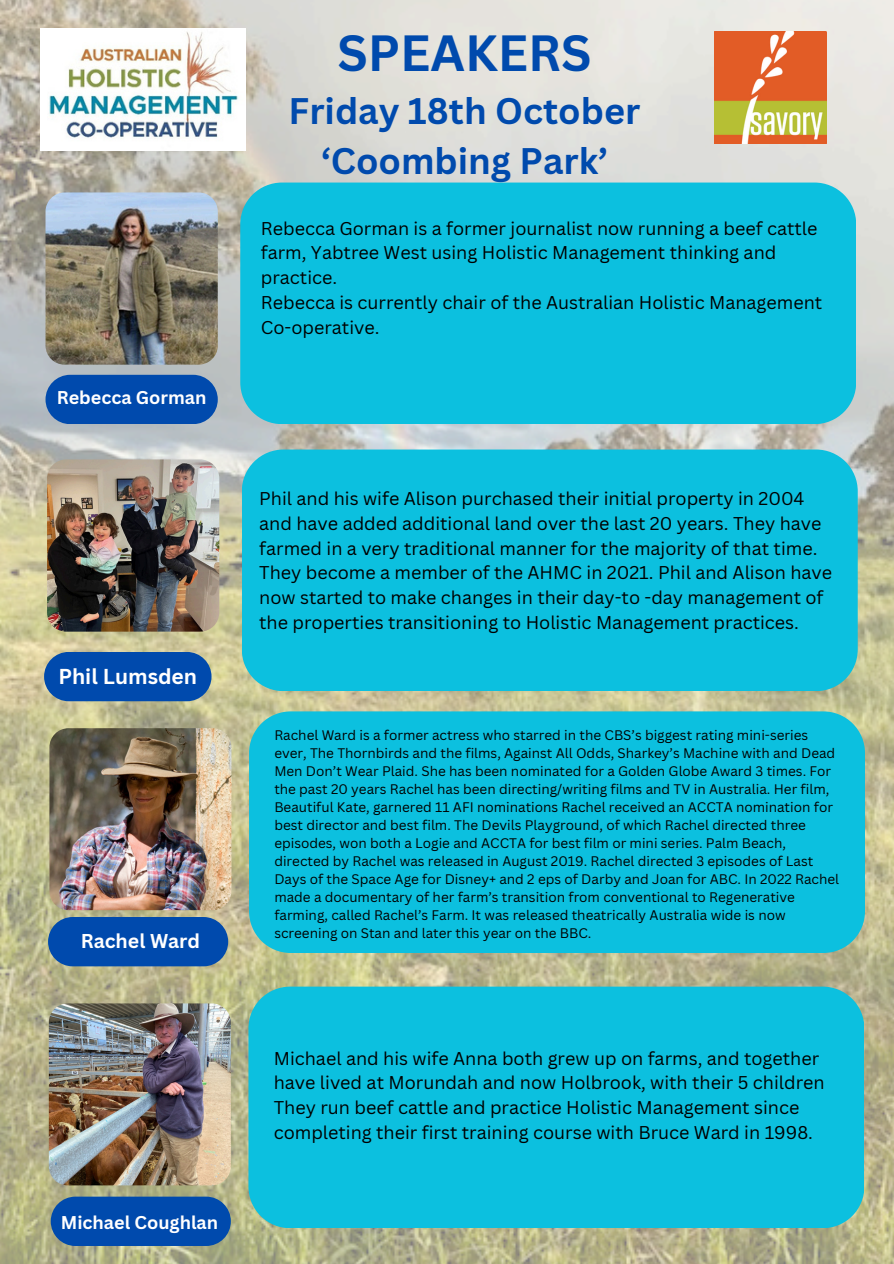
<style>
.page{position:relative;width:894px;height:1264px;background:#fff}
.page>*{position:absolute;margin:0;border:0;box-sizing:border-box;transform-origin:0 0}
.t1{font:700 49.5px "Canva Sans";color:#004aad}
.t2{font:700 36px/49.5px "Canva Sans";color:#004aad;text-align:center}
.t3{font:700 21px "Canva Sans";color:#fff}
.t4{font:700 19.5px "Canva Sans";color:#fff}
.t5{font:18px/24.8px "Canva Sans";color:#000}
.t6{font:700 18px "Canva Sans";color:#fff}
.t7{font:13.5px/18px "Canva Sans";color:#000}
</style>
<div class="page">
<img style="left:0;top:0;width:893px;height:1263px">
<div style="left:240px;top:182px;width:615px;height:242px;background:#0cc0df"></div>
<div style="left:45px;top:375px;width:173px;height:49px;background:#004aad;border-radius:25px"></div>
<img style="left:45px;top:192px;width:173px;height:172px;border-radius:19px">
<div style="left:242px;top:449px;width:615px;height:242px;background:#0cc0df"></div>
<div style="left:44px;top:652px;width:167px;height:49px;background:#004aad;border-radius:25px"></div>
<img style="left:47px;top:459px;width:172px;height:172px;border-radius:19px">
<img style="left:714px;top:32px;width:111px;height:111px">
<img style="left:41px;top:29px;width:205px;height:121px">
<div style="left:249px;top:711px;width:615px;height:242px;background:#0cc0df"></div>
<div style="left:48px;top:917px;width:180px;height:49px;background:#004aad;border-radius:25px"></div>
<img style="left:49px;top:728px;width:182px;height:182px;border-radius:19px">
<div style="left:248px;top:986px;width:615px;height:242px;background:#0cc0df"></div>
<div style="left:51px;top:1196px;width:180px;height:49px;background:#004aad;border-radius:25px"></div>
<img style="left:49px;top:1003px;width:182px;height:182px;border-radius:19px">
<h1 class="t6" style="left:57px;top:385px;width:151px">Rebecca Gorman</h1>
<p class="t3" style="left:58px;top:661px;width:140px">Phil Lumsden</p>
<h4 class="t4" style="left:81px;top:927px;width:121px">Rachel Ward</h4>
<h3 class="t6" style="left:61px;top:1210px;width:159px">Michael Coughlan</h3>
<h2 class="t1" style="left:337px;top:18px;width:255px">SPEAKERS</h2>
<h2 class="t2" style="left:288px;top:85px;width:353px">Friday 18th October ‘Coombing Park’</h2>
<p class="t5" style="left:261px;top:215px;width:562px">Rebecca Gorman is a former journalist now running a beef cattle farm, Yabtree West using Holistic Management thinking and practice.<br>Rebecca is currently chair of the Australian Holistic Management Co-operative.</p>
<h4 class="t5" style="left:259px;top:486px;width:574px">Phil and his wife Alison purchased their initial property in 2004 and have added additional land over the last 20 years. They have farmed in a very traditional manner for the majority of that time.<br>They become a member of the AHMC in 2021. Phil and Alison have now started to make changes in their day-to -day management of the properties transitioning to Holistic Management practices.</h4>
<p class="t7" style="left:274px;top:726px;width:566px">Rachel Ward is a former actress who starred in the CBS’s biggest rating mini-series ever, The Thornbirds and the films, Against All Odds, Sharkey’s Machine with and Dead Men Don’t Wear Plaid. She has been nominated for a Golden Globe Award 3 times. For the past 20 years Rachel has been directing/writing films and TV in Australia. Her film, Beautiful Kate, garnered 11 AFI nominations Rachel received an ACCTA nomination for best director and best film. The Devils Playground, of which Rachel directed three episodes, won both a Logie and ACCTA for best film or mini series. Palm Beach, directed by Rachel was released in August 2019. Rachel directed 3 episodes of Last Days of the Space Age for Disney+ and 2 eps of Darby and Joan for ABC. In 2022 Rachel made a documentary of her farm’s transition from conventional to Regenerative farming, called Rachel’s Farm. It was released theatrically Australia wide is now screening on Stan and later this year on the BBC.</p>
<h4 class="t5" style="left:274px;top:1045px;width:552px">Michael and his wife Anna both grew up on farms, and together have lived at Morundah and now Holbrook, with their 5 children They run beef cattle and practice Holistic Management since completing their first training course with Bruce Ward in 1998.</h4>
</div>
